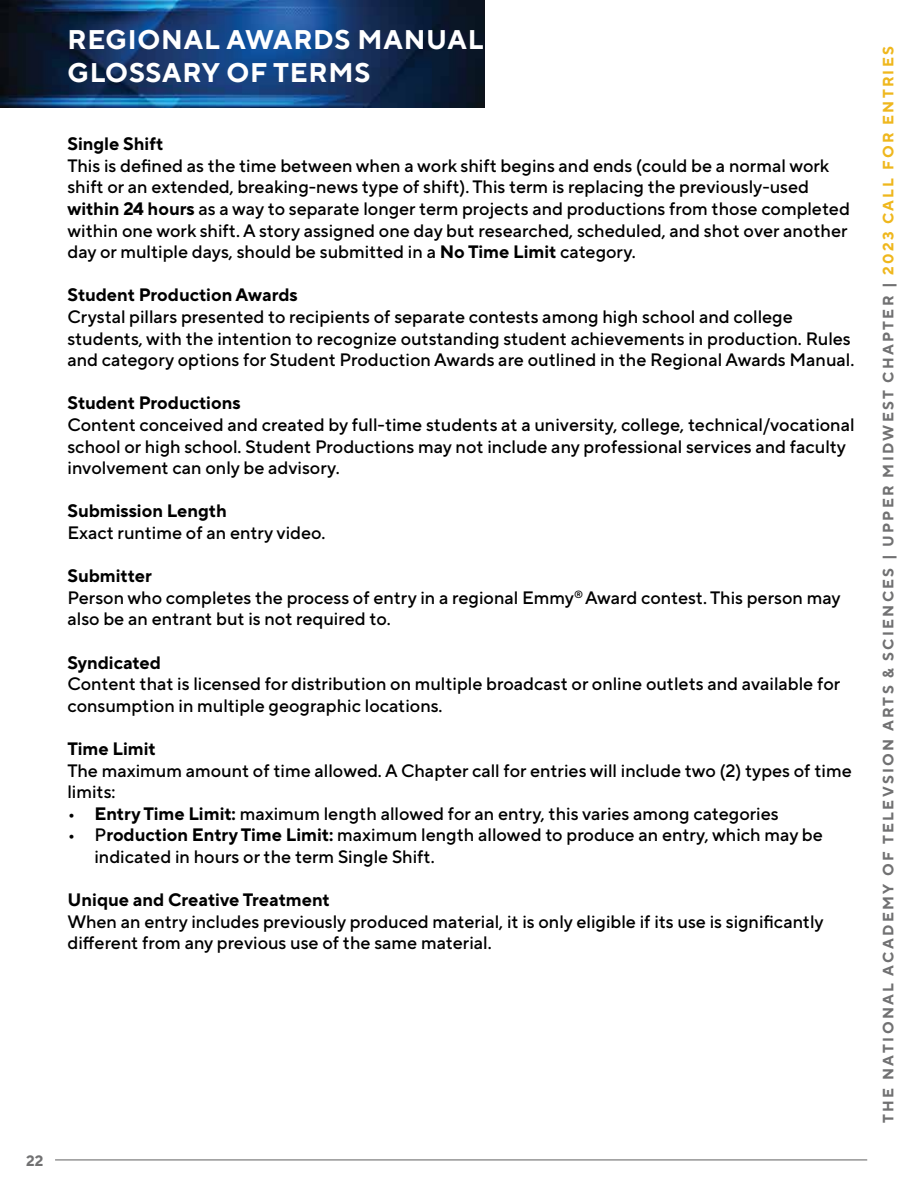
<style>
.page{position:relative;width:918px;height:1188px;background:#fff}
.page>*{position:absolute;margin:0;border:0;box-sizing:border-box;transform-origin:0 0}
.t1{font:700 27px/32.4px "TT Norms Pro";letter-spacing:.03em;color:#fff}
.t2{font:500 18px/21.6px "TT Norms Pro";color:#000}
.t3{font:700 18px "TT Norms Pro";color:#000}
.t4{font:700 15px "TT Norms Pro";letter-spacing:.15em;color:#717172}
.s1{font-weight:700}
.s2{color:#efb71d}
</style>
<div class="page">
<img style="left:0;top:0;width:485px;height:108px">
<hr style="left:55px;top:1159px;width:812px;height:1px;background:#717172">
<h1 class="t1" style="left:68px;top:23px;width:418px">REGIONAL AWARDS MANUAL<br>GLOSSARY OF TERMS</h1>
<p class="t3" style="left:68px;top:132px;width:97px">Single Shift</p>
<p class="t2" style="left:68px;top:154px;width:784px">This is defined as the time between when a work shift begins and ends (could be a normal work shift or an extended, breaking-news type of shift). This term is replacing the previously-used <span class="s1">within 24 hours</span> as a way to separate longer term projects and productions from those completed within one work shift. A story assigned one day but researched, scheduled, and shot over another day or multiple days, should be submitted in a <span class="s1">No Time Limit</span> category.</p>
<p class="t3" style="left:68px;top:283px;width:232px">Student Production Awards</p>
<p class="t2" style="left:68px;top:305px;width:788px">Crystal pillars presented to recipients of separate contests among high school and college students, with the intention to recognize outstanding student achievements in production. Rules and category options for Student Production Awards are outlined in the Regional Awards Manual.</p>
<p class="t3" style="left:68px;top:391px;width:175px">Student Productions</p>
<p class="t2" style="left:68px;top:413px;width:789px">Content conceived and created by full-time students at a university, college, technical/vocational school or high school. Student Productions may not include any professional services and faculty involvement can only be advisory.</p>
<p class="t3" style="left:68px;top:499px;width:161px">Submission Length</p>
<p class="t2" style="left:68px;top:521px;width:260px">Exact runtime of an entry video.</p>
<p class="t2" style="left:67px;top:565px;width:775px"><span class="s1">Submitter<br></span>Person who completes the process of entry in a regional Emmy<sup>®</sup> Award contest. This person may also be an entrant but is not required to.</p>
<p class="t3" style="left:67px;top:651px;width:95px">Syndicated</p>
<p class="t2" style="left:67px;top:673px;width:774px">Content that is licensed for distribution on multiple broadcast or online outlets and available for consumption in multiple geographic locations.</p>
<p class="t3" style="left:67px;top:737px;width:90px">Time Limit</p>
<p class="t2" style="left:67px;top:759px;width:786px">The maximum amount of time allowed. A Chapter call for entries will include two (2) types of time limits:</p>
<p class="t2" style="left:67px;top:802px;width:713px">• <span class="s1">Entry Time Limit:</span> maximum length allowed for an entry, this varies among categories</p>
<p class="t2" style="left:94px;top:824px;width:730px;text-indent:-27px">• P<span class="s1">roduction Entry Time Limit:</span> maximum length allowed to produce an entry, which may be indicated in hours or the term Single Shift.</p>
<p class="t3" style="left:67px;top:888px;width:264px">Unique and Creative Treatment</p>
<p class="t2" style="left:67px;top:910px;width:758px">When an entry includes previously produced material, it is only eligible if its use is significantly different from any previous use of the same material.</p>
<p class="t4" style="left:26px;top:1151px;width:19px">22</p>
<p class="t4" style="left:878px;top:1123px;width:1078px;rotate:-90deg">THE NATIONAL ACADEMY OF TELEVSION ARTS &amp; SCIENCES | UPPER MIDWEST CHAPTER | <span class="s2">2023 CALL FOR ENTRIES</span></p>
</div>
